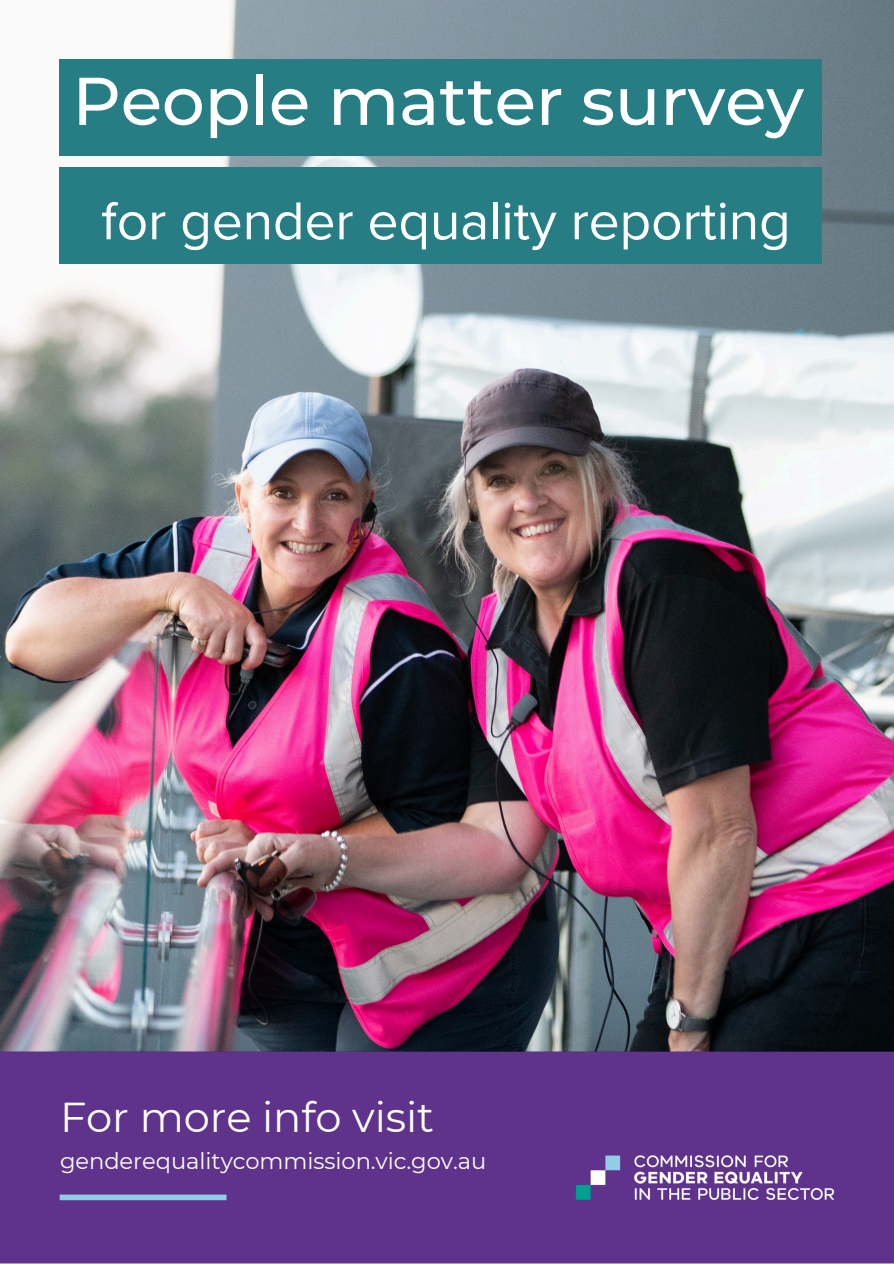
<style>
.page{position:relative;width:894px;height:1264px;background:#fff}
.page>*{position:absolute;margin:0;border:0;box-sizing:border-box;transform-origin:0 0}
.t1{font:500 67.35px "Montserrat";letter-spacing:-.005em;color:#fff}
.t2{font:55.2px "Proxima Nova";letter-spacing:-.005em;color:#fff}
.t3{font:41.7px "Montserrat";letter-spacing:-.005em;color:#fff}
.t4{font:22.65px "Montserrat";letter-spacing:-.005em;color:#fff}
</style>
<div class="page">
<img style="left:0;top:0;width:893px;height:1044px">
<div style="left:60px;top:60px;width:761px;height:95px;background:#277d84"></div>
<div style="left:60px;top:168px;width:761px;height:95px;background:#277d84"></div>
<div style="left:0;top:1044px;width:893px;height:219px;background:#5f328c"></div>
<p class="t1" style="left:72px;top:60px;width:733px">People matter survey</p>
<p class="t2" style="left:101px;top:188px;width:690px">for gender equality reporting</p>
<h1 class="t3" style="left:60px;top:1091px;width:375px">For more info visit</h1>
<h2 class="t4" style="left:60px;top:1147px;width:427px">genderequalitycommission.vic.gov.au</h2>
</div>
